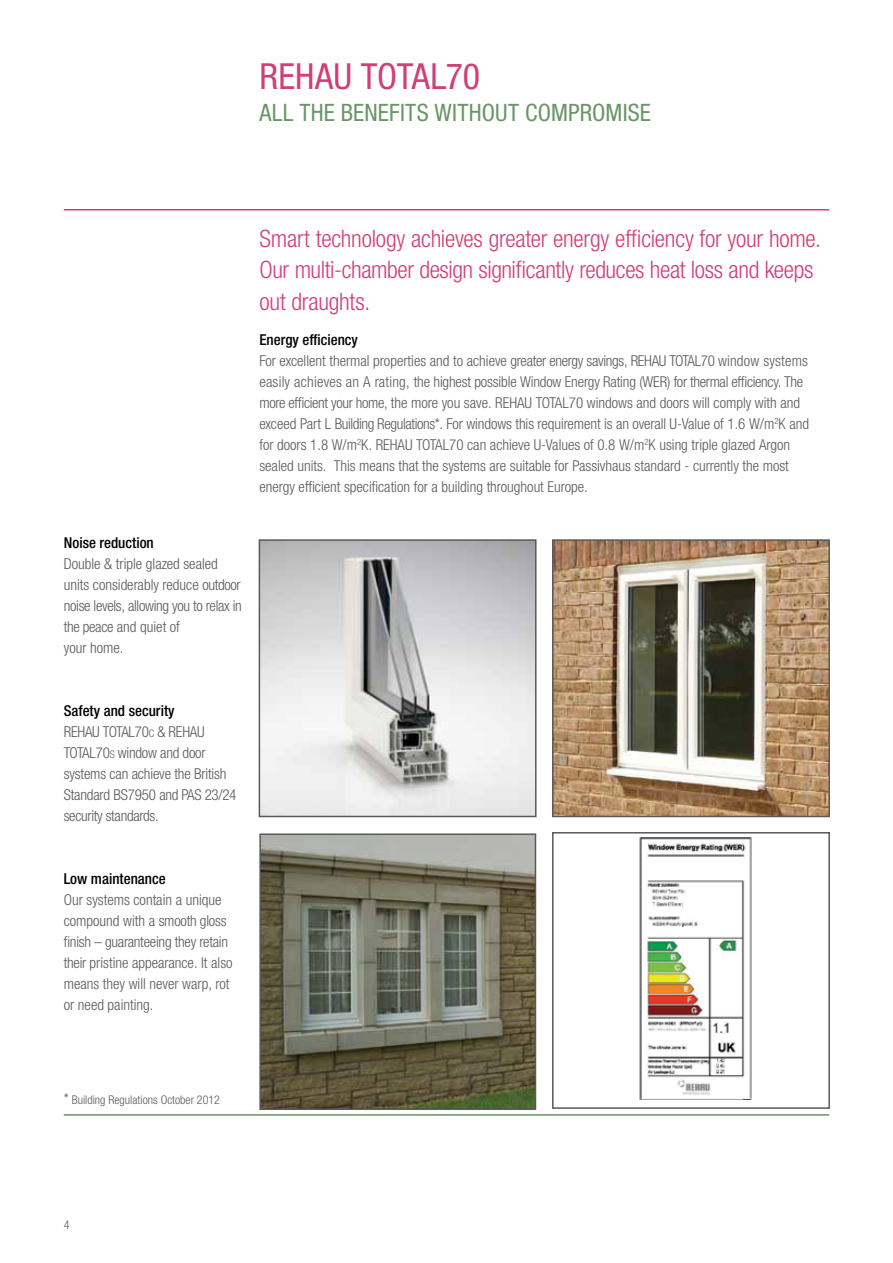
<style>
.page{position:relative;width:893px;height:1263px;background:#fff}
.page>*{position:absolute;margin:0;border:0;box-sizing:border-box;transform-origin:0 0}
.t1{font:condensed 36px "Helvetica Neue LTW1 G";letter-spacing:.005em;color:#d13f76}
.t2{font:300 condensed 24px/31.5px "Helvetica Neue LTW1 G";letter-spacing:-.015em;color:#d13f76}
.t3{font:condensed 24px "Helvetica Neue LTW1 G";letter-spacing:.01em;color:#699667}
.t4{font:300 condensed 15px/21px "Helvetica Neue LTW1 G";color:#58595b}
.t5{font:500 condensed 15px "Helvetica Neue LTW1 G";color:#000}
.t6{font:300 condensed 12px "Helvetica Neue LTW1 G";color:#58595b}
.s1{font-weight:500;color:#000}
.s2{font-size:10.5px}
.s3{font-size:15px}
</style>
<div class="page">
<img style="left:639px;top:837px;width:113px;height:262px">
<div style="left:552px;top:832px;width:278px;height:277px;border:2px solid #58595b"></div>
<hr style="left:64px;top:209px;width:765px;height:1px;background:#d13f76">
<hr style="left:64px;top:1114px;width:765px;height:2px;background:#699667">
<img style="left:555px;top:542px;width:272px;height:272px">
<div style="left:552px;top:539px;width:278px;height:278px;border:2px solid #58595b"></div>
<img style="left:262px;top:836px;width:271px;height:271px">
<div style="left:259px;top:833px;width:277px;height:277px;border:2px solid #58595b"></div>
<img style="left:262px;top:542px;width:271px;height:272px">
<div style="left:259px;top:539px;width:277px;height:278px;border:2px solid #58595b"></div>
<h1 class="t1" style="left:259px;top:56px;width:222px">REHAU TOTAL70</h1>
<h2 class="t3" style="left:259px;top:98px;width:381px">ALL THE BENEFITS WITHOUT COMPROMISE</h2>
<p class="t5" style="left:64px;top:533px;width:92px">Noise reduction</p>
<p class="t4" style="left:64px;top:553px;width:180px">Double &amp; triple glazed sealed units considerably reduce outdoor noise levels, allowing you to relax in the peace and quiet of<br>your home.</p>
<h2 class="t2" style="left:259px;top:223px;width:563px">Smart technology achieves greater energy efficiency for your home.<br>Our multi-chamber design significantly reduces heat loss and keeps out draughts.</h2>
<p class="t5" style="left:259px;top:330px;width:100px">Energy efficiency</p>
<p class="t4" style="left:259px;top:350px;width:551px">For excellent thermal properties and to achieve greater energy savings, REHAU TOTAL70 window systems easily achieves an A rating, the highest possible Window Energy Rating (WER) for thermal efficiency. The more efficient your home, the more you save. REHAU TOTAL70 windows and doors will comply with and exceed Part L Building Regulations*. For windows this requirement is an overall U-Value of 1.6 W/m<sup>2</sup>K and for doors 1.8 W/m<sup>2</sup>K. REHAU TOTAL70 can achieve U-Values of 0.8 W/m<sup>2</sup>K using triple glazed Argon sealed units. This means that the systems are suitable for Passivhaus standard - currently the most energy efficient specification for a building throughout Europe.</p>
<p class="t4" style="left:64px;top:700px;width:174px"><span class="s1">Safety and security<br></span>REHAU TOTAL70<span class="s2">C</span> &amp; REHAU<br>TOTAL70<span class="s2">S</span> window and door systems can achieve the British<br>Standard BS7950 and PAS 23/24 security standards.</p>
<p class="t5" style="left:64px;top:869px;width:103px">Low maintenance</p>
<p class="t4" style="left:64px;top:889px;width:170px">Our systems contain a unique compound with a smooth gloss finish – guaranteeing they retain their pristine appearance. It also means they will never warp, rot or need painting.</p>
<p class="t6" style="left:64px;top:1092px;width:158px"><span class="s3">*</span> Building Regulations October 2012</p>
<p class="t6" style="left:64px;top:1218px;width:7px">4</p>
</div>
